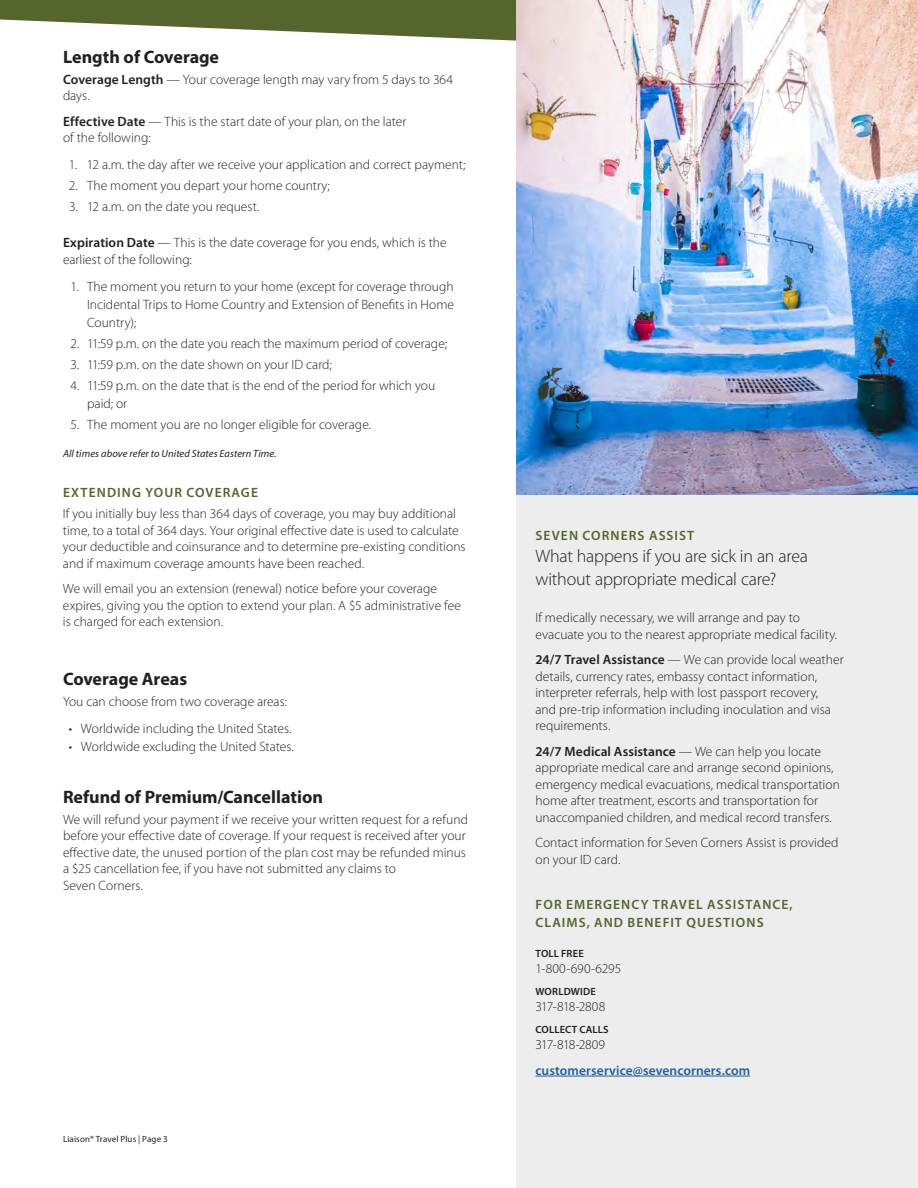
<style>
.page{position:relative;width:918px;height:1188px;background:#fff}
.page>*{position:absolute;margin:0;border:0;box-sizing:border-box;transform-origin:0 0}
.t1{font:300 18px/22.5px "Myriad Pro";letter-spacing:-.015em;color:#231f20}
.t2{font:700 18px "Myriad Pro";color:#231f20}
.t3{font:300 13.5px/16.5px "Myriad Pro";color:#231f20}
.t4{font:600 13.5px/18px "Myriad Pro";letter-spacing:.08em;color:#56652c}
.t5{font:600 13.5px "Myriad Pro";letter-spacing:.005em;color:#215e9e}
.t6{font:300 13.5px "Myriad Pro";letter-spacing:-.045em;color:#231f20}
.t7{font:italic 10.5px "Myriad Pro";letter-spacing:.01em;color:#231f20}
.t8{font:600 10.5px "Myriad Pro";letter-spacing:.015em;color:#231f20}
.t9{font:9px "Myriad Pro";letter-spacing:.015em;color:#231f20}
.s1{font-weight:600}
</style>
<div class="page">
<svg style="left:0;top:0;width:516px;height:41px;fill:#56652c"></svg>
<div style="left:516px;top:0;width:402px;height:1188px;background:#ededee"></div>
<img style="left:516px;top:0;width:402px;height:495px">
<hr style="left:536px;top:1076px;width:214px;height:1px;background:#215e9e">
<h1 class="t2" style="left:63px;top:45px;width:158px">Length of Coverage</h1>
<p class="t3" style="left:63px;top:71px;width:392px"><span class="s1">Coverage Length</span> — Your coverage length may vary from 5 days to 364 days.</p>
<p class="t3" style="left:63px;top:113px;width:345px"><span class="s1">Effective Date</span> — This is the start date of your plan, on the later of the following:</p>
<p class="t3" style="left:69px;top:157px;width:398px">1. 12 a.m. the day after we receive your application and correct payment;</p>
<p class="t3" style="left:69px;top:178px;width:262px">2. The moment you depart your home country;</p>
<p class="t3" style="left:69px;top:199px;width:192px">3. 12 a.m. on the date you request.</p>
<p class="t3" style="left:63px;top:235px;width:385px"><span class="s1">Expiration Date</span> — This is the date coverage for you ends, which is the earliest of the following:</p>
<p class="t3" style="left:87px;top:277px;width:369px;line-height:18px;text-align:justify;text-indent:-16px">1. The moment you return to your home (except for coverage through Incidental Trips to Home Country and Extension of Benefits in Home Country);</p>
<p class="t3" style="left:71px;top:335px;width:378px">2. 11:59 p.m. on the date you reach the maximum period of coverage;</p>
<p class="t3" style="left:71px;top:356px;width:263px">3. 11:59 p.m. on the date shown on your ID card;</p>
<p class="t3" style="left:87px;top:376px;width:350px;line-height:18px;text-indent:-16px">4. 11:59 p.m. on the date that is the end of the period for which you paid; or</p>
<p class="t3" style="left:71px;top:416px;width:302px">5. The moment you are no longer eligible for coverage.</p>
<p class="t7" style="left:63px;top:447px;width:215px">All times above refer to United States Eastern Time.</p>
<p class="t4" style="left:63px;top:483px;width:196px">EXTENDING YOUR COVERAGE</p>
<p class="t3" style="left:63px;top:506px;width:404px">If you initially buy less than 364 days of coverage, you may buy additional time, to a total of 364 days. Your original effective date is used to calculate your deductible and coinsurance and to determine pre-existing conditions and if maximum coverage amounts have been reached.</p>
<p class="t3" style="left:63px;top:581px;width:399px">We will email you an extension (renewal) notice before your coverage expires, giving you the option to extend your plan. A $5 administrative fee is charged for each extension.</p>
<h1 class="t2" style="left:63px;top:667px;width:126px">Coverage Areas</h1>
<p class="t3" style="left:63px;top:693px;width:226px">You can choose from two coverage areas:</p>
<p class="t3" style="left:69px;top:720px;width:224px">• Worldwide including the United States.</p>
<p class="t3" style="left:69px;top:738px;width:226px">• Worldwide excluding the United States.</p>
<h1 class="t2" style="left:63px;top:785px;width:261px">Refund of Premium/Cancellation</h1>
<p class="t3" style="left:63px;top:811px;width:407px">We will refund your payment if we receive your written request for a refund before your effective date of coverage. If your request is received after your effective date, the unused portion of the plan cost may be refunded minus a $25 cancellation fee, if you have not submitted any claims to<br>Seven Corners.</p>
<p class="t9" style="left:63px;top:1134px;width:106px">Liaison® Travel Plus | Page 3</p>
<p class="t4" style="left:536px;top:526px;width:160px">SEVEN CORNERS ASSIST</p>
<h1 class="t1" style="left:536px;top:545px;width:274px">What happens if you are sick in an area without appropriate medical care?</h1>
<p class="t3" style="left:536px;top:610px;width:303px">If medically necessary, we will arrange and pay to evacuate you to the nearest appropriate medical facility.</p>
<p class="t3" style="left:536px;top:652px;width:310px"><span class="s1">24/7 Travel Assistance</span> — We can provide local weather details, currency rates, embassy contact information, interpreter referrals, help with lost passport recovery,<br>and pre-trip information including inoculation and visa requirements.</p>
<p class="t3" style="left:536px;top:743px;width:306px"><span class="s1">24/7 Medical Assistance</span> — We can help you locate appropriate medical care and arrange second opinions, emergency medical evacuations, medical transportation home after treatment, escorts and transportation for unaccompanied children, and medical record transfers.</p>
<p class="t3" style="left:536px;top:835px;width:305px">Contact information for Seven Corners Assist is provided on your ID card.</p>
<p class="t4" style="left:536px;top:895px;width:259px">FOR EMERGENCY TRAVEL ASSISTANCE,<br>CLAIMS, AND BENEFIT QUESTIONS</p>
<p class="t8" style="left:536px;top:946px;width:50px">TOLL FREE</p>
<p class="t3" style="left:536px;top:960px;width:87px">1-800-690-6295</p>
<p class="t8" style="left:536px;top:984px;width:62px">WORLDWIDE</p>
<p class="t6" style="left:536px;top:999px;width:71px">317-818-2808</p>
<p class="t8" style="left:536px;top:1023px;width:75px">COLLECT CALLS</p>
<p class="t6" style="left:536px;top:1037px;width:71px">317-818-2809</p>
<p class="t5" style="left:536px;top:1062px;width:216px">customerservice@sevencorners.com</p>
</div>
